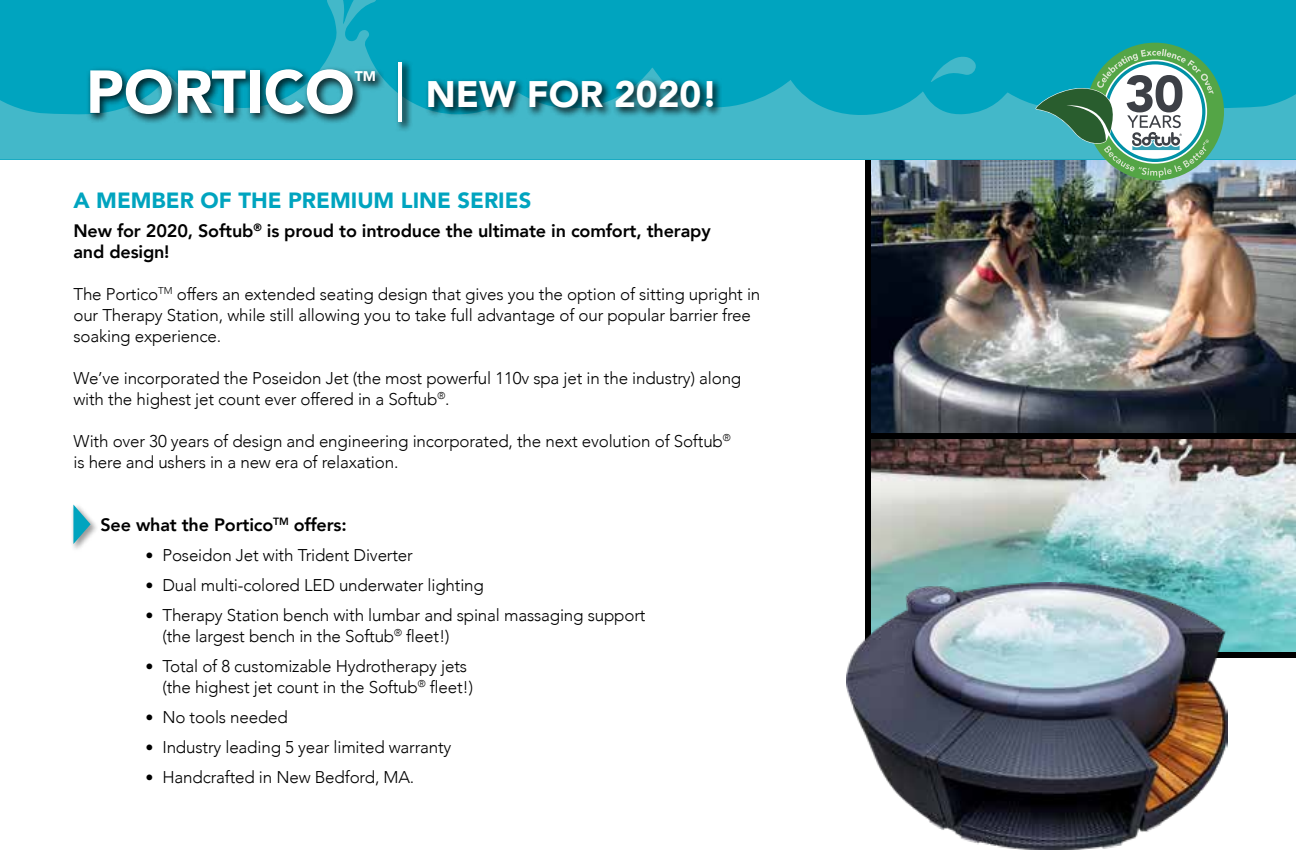
<style>
.page{position:relative;width:1296px;height:864px;background:#fff}
.page>*{position:absolute;margin:0;border:0;box-sizing:border-box;transform-origin:0 0}
.t1{font:60px "Avenir";color:#fff}
.t2{font:900 36.8px "Avenir";color:#fff}
.t3{font:900 22px "Avenir";color:#00a4bf}
.t4{font:800 18px/21px "Avenir";letter-spacing:-.01em;color:#000}
.t5{font:300 17px/21px "Avenir";letter-spacing:-.01em;color:#000}
.t6{font:900 14px "Avenir";color:#fff}
.s1{font-size:60px}
.s2{font-weight:800;font-size:16px}
</style>
<div class="page">
<img style="left:871px;top:439px;width:425px;height:213px">
<img style="left:871px;top:160px;width:425px;height:273px">
<div style="left:869px;top:433px;width:427px;height:6px;background:#000"></div>
<div style="left:865px;top:110px;width:6px;height:548px;background:#000"></div>
<div style="left:869px;top:652px;width:427px;height:6px;background:#000"></div>
<svg style="left:0;top:0;width:1296px;height:159px;background:#15aac2"></svg>
<svg style="left:931px;top:57px;width:45px;height:25px"></svg>
<div style="left:424px;top:77px;width:299px;height:41px;background:#000;opacity:.75"></div>
<svg style="left:1036px;top:43px;width:188px;height:138px"></svg>
<div style="left:86px;top:58px;width:327px;height:75px;background:#000;opacity:.75"></div>
<img style="left:847px;top:582px;width:380px;height:267px">
<div style="left:70px;top:502px;width:29px;height:51px;background:#000;opacity:.4"></div>
<svg style="left:73px;top:505px;width:18px;height:39px"></svg>
<p class="t6" style="left:355px;top:64px;width:23px">TM</p>
<h1 class="t1" style="left:394px;top:38px;width:15px">|</h1>
<h2 class="t2" style="left:86px;top:63px;width:633px"><span class="s1">PORTICO</span> NEW FOR 2020!</h2>
<p class="t3" style="left:73px;top:181px;width:459px">A MEMBER OF THE PREMIUM LINE SERIES</p>
<p class="t4" style="left:73px;top:220px;width:639px">New for 2020, Softub<sup>®</sup> is proud to introduce the ultimate in comfort, therapy and design!</p>
<p class="t5" style="left:73px;top:283px;width:688px">The Portico<sup>TM</sup> offers an extended seating design that gives you the option of sitting upright in our Therapy Station, while still allowing you to take full advantage of our popular barrier free soaking experience.</p>
<p class="t5" style="left:73px;top:367px;width:669px">We’ve incorporated the Poseidon Jet (the most powerful 110v spa jet in the industry) along with the highest jet count ever offered in a Softub<sup>®</sup>.</p>
<p class="t5" style="left:73px;top:430px;width:659px">With over 30 years of design and engineering incorporated, the next evolution of Softub<sup>® </sup>is here and ushers in a new era of relaxation.</p>
<p class="t4" style="left:100px;top:514px;width:248px">See what the Portico<sup>TM</sup> offers:</p>
<p class="t5" style="left:145px;top:544px;width:269px"><span class="s2">•</span> Poseidon Jet with Trident Diverter</p>
<p class="t5" style="left:145px;top:574px;width:340px"><span class="s2">•</span> Dual multi-colored LED underwater lighting</p>
<p class="t5" style="left:162px;top:604px;width:485px;text-indent:-17px"><span class="s2">•</span> Therapy Station bench with lumbar and spinal massaging support (the largest bench in the Softub<sup>®</sup> fleet!)</p>
<p class="t5" style="left:162px;top:655px;width:312px;text-indent:-17px"><span class="s2">•</span> Total of 8 customizable Hydrotherapy jets (the highest jet count in the Softub<sup>®</sup> fleet!)</p>
<p class="t5" style="left:145px;top:706px;width:144px"><span class="s2">•</span> No tools needed</p>
<p class="t5" style="left:145px;top:736px;width:308px"><span class="s2">•</span> Industry leading 5 year limited warranty</p>
<p class="t5" style="left:145px;top:766px;width:270px"><span class="s2">•</span> Handcrafted in New Bedford, MA.</p>
</div>
